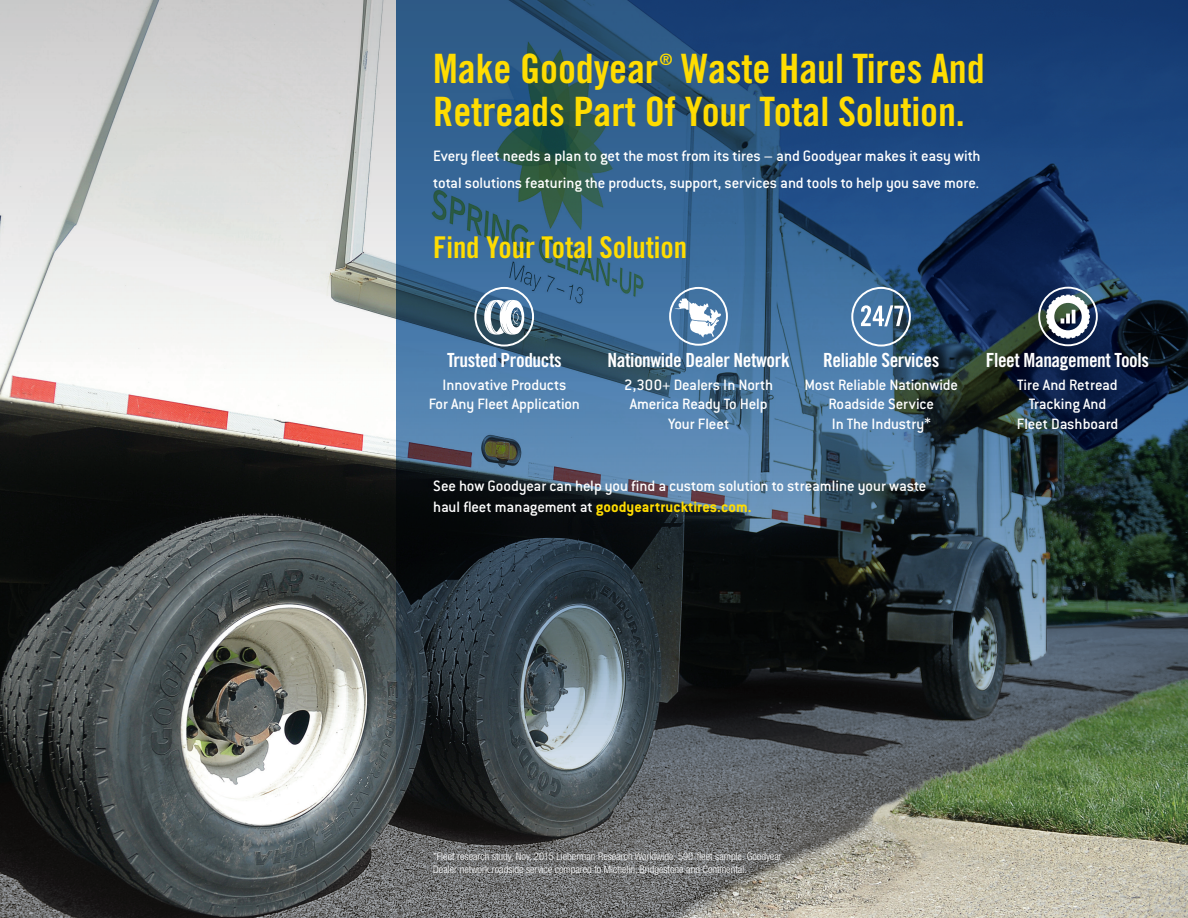
<style>
.page{position:relative;width:1188px;height:918px;background:#fff}
.page>*{position:absolute;margin:0;border:0;box-sizing:border-box;transform-origin:0 0}
.Headlines{font:40.5px/42.6px "Trade Gothic LT Std Bd Cn 20";letter-spacing:-.005em;color:#ffdc01}
.copy{font:30px "Trade Gothic LT Std Bd Cn 20";letter-spacing:-.005em;color:#ffdc01}
.copy-2{font:19.5px "Trade Gothic LT Std Bd Cn 20";letter-spacing:-.02em;color:#fff}
.copy-3{font:500 16.5px/19.5px "Conduit ITC Std";letter-spacing:-.01em;color:#fff;text-align:center}
.Headlines-2{font:15.75px "Trade Gothic LT Std Bd Cn 20";color:#ffdc01}
.t1{font:300 condensed 10.5px/12.6px "Helvetica Neue LT Std";color:#fff}
.s1{font-weight:700;color:#ffdc01}
</style>
<div class="page">
<img style="left:0;top:388px;width:396px;height:530px">
<svg style="left:0;top:0;width:396px;height:388px"></svg>
<img style="left:396px;top:0;width:792px;height:918px">
<svg style="left:851px;top:287px;width:60px;height:60px"></svg>
<svg style="left:669px;top:287px;width:59px;height:59px"></svg>
<svg style="left:474px;top:287px;width:60px;height:60px"></svg>
<div style="left:1038px;top:287px;width:60px;height:59px;border:2px solid #fff;border-radius:50%"></div>
<svg style="left:1046px;top:295px;width:44px;height:44px"></svg>
<p class="Headlines" style="left:433px;top:47px;width:227px">Make Goodyear</p>
<p class="Headlines-2" style="left:660px;top:50px;width:14px">®</p>
<p class="Headlines" style="left:433px;top:47px;width:553px;text-indent:248px">Waste Haul Tires And<br>Retreads Part Of Your Total Solution.</p>
<p class="copy-3" style="left:433px;top:142px;width:549px;line-height:27px;text-align:left">Every fleet needs a plan to get the most from its tires – and Goodyear makes it easy with total solutions featuring the products, support, services and tools to help you save more.</p>
<p class="copy" style="left:433px;top:229px;width:255px">Find Your Total Solution</p>
<p class="copy-2" style="left:447px;top:348px;width:116px">Trusted Products</p>
<p class="copy-2" style="left:607px;top:348px;width:184px">Nationwide Dealer Network</p>
<p class="copy-2" style="left:823px;top:348px;width:118px">Reliable Services</p>
<p class="copy-2" style="left:986px;top:348px;width:165px">Fleet Management Tools</p>
<p class="copy-3" style="left:429px;top:374px;width:153px">Innovative Products<br>For Any Fleet Application</p>
<p class="copy-3" style="left:624px;top:374px;width:150px">2,300+ Dealers In North<br>America Ready To Help<br>Your Fleet</p>
<p class="copy-3" style="left:805px;top:374px;width:155px">Most Reliable Nationwide<br>Roadside Service<br>In The Industry*</p>
<p class="copy-3" style="left:1017px;top:374px;width:103px">Tire And Retread<br>Tracking And<br>Fleet Dashboard</p>
<p class="copy-3" style="left:433px;top:475px;width:495px;line-height:21px;text-align:left">See how Goodyear can help you find a custom solution to streamline your waste haul fleet management at <span class="s1">goodyeartrucktires.com.</span></p>
<p class="t1" style="left:433px;top:850px;width:350px">*Fleet research study, Nov, 2015 Lieberman Research Worldwide. 590-fleet sample. Goodyear<br>Dealer network roadside service compared to Michelin, Bridgestone and Continental.</p>
</div>
